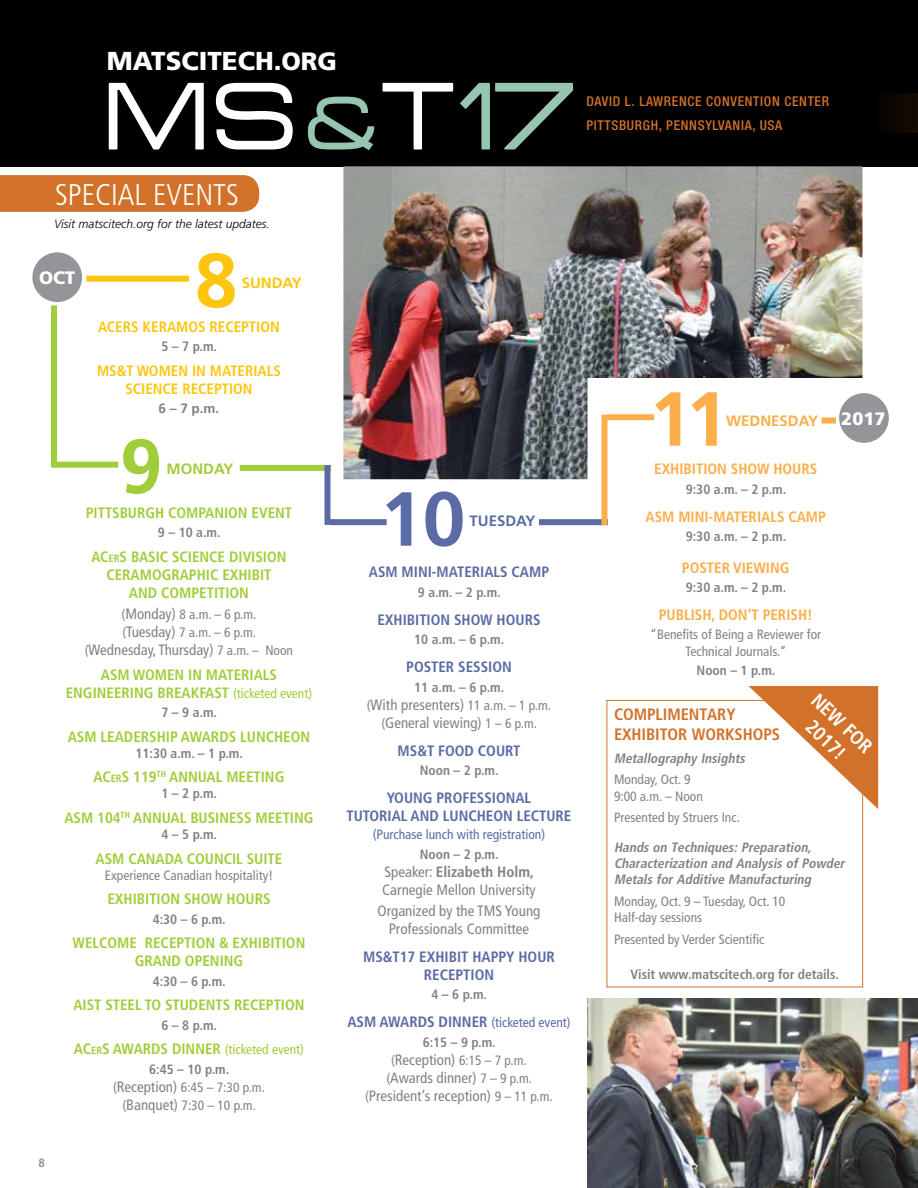
<style>
.page{position:relative;width:918px;height:1188px;background:#fff}
.page>*{position:absolute;margin:0;border:0;box-sizing:border-box;transform-origin:0 0}
.t1{font:105.3px "Acens";color:#fff}
.t2{font:700 76.5px "Frutiger";color:#5b6ba5}
.t3{font:700 76.5px "Frutiger";color:#fbae49}
.t4{font:700 76.5px "Frutiger";color:#a1cd3a}
.t5{font:700 76.5px "Frutiger";color:#fcc60e}
.t6{font:300 condensed 30px "Frutiger";color:#fff}
.t7{font:900 25.95px "Frutiger";color:#fff}
.t8{font:700 condensed 19.5px/23.4px "Frutiger";color:#fff;text-align:center}
.t9{font:900 18px "Frutiger";color:#fff}
.t10{font:700 condensed 16.5px/19.8px "Frutiger";letter-spacing:-.005em;color:#d2722a}
.t11{font:700 condensed 15px/18px "Frutiger";color:#a1cd3a;text-align:center}
.t12{font:condensed 15px/18px "Frutiger";color:#808285;text-align:center}
.t13{font:700 condensed 15px/18px "Frutiger";color:#5b6ba5;text-align:center}
.t14{font:700 condensed 15px "Frutiger";color:#fbae49}
.t15{font:700 condensed 15px/18px "Frutiger";color:#fcc60e;text-align:center}
.t16{font:700 15px "Frutiger";color:#fbae49}
.t17{font:700 15px "Frutiger";color:#5b6ba5}
.t18{font:700 15px "Frutiger";color:#a1cd3a}
.t19{font:700 15px "Frutiger";color:#fcc60e}
.t20{font:condensed 13.5px/18px "Frutiger";color:#808285}
.t21{font:700 condensed 13.5px "Frutiger";letter-spacing:-.005em;color:#808285}
.t22{font:italic 700 condensed 13.5px/16.2px "Frutiger";color:#808285}
.t23{font:500 condensed 13.5px/24px "Helvetica Neue";letter-spacing:.05em;color:#d2722a}
.t24{font:condensed 13.5px "Frutiger";color:#5b6ba5}
.t25{font:700 13.5px "Frutiger";color:#808285}
.t26{font:italic 300 12px "Frutiger";color:#000}
.t27{font:700 condensed 12px "Helvetica Neue";color:#939598}
.s1{font-size:25.05px}
.s2{font-size:83.55px;color:#96c6b0}
.s3{color:#96c6b0}
.s4{font-size:10.5px}
.s5{font-size:15px}
.s6{font-size:13.5px}
.s7{font-weight:700;color:#a1cd3a}
.s8{font-weight:400;font-size:13.5px}
.s9{font-weight:700}
</style>
<div class="page">
<div style="left:0;top:0;width:918px;height:166px;background:#000"></div>
<div style="left:579px;top:93px;width:339px;height:40px;background:linear-gradient(to right,#000,#060301)"></div>
<div style="left:0;top:175px;width:259px;height:37px;background:#d2722a"></div>
<div style="left:32px;top:252px;width:50px;height:50px;background:#939598;border-radius:50%"></div>
<div style="left:54px;top:462px;width:64px;height:6px;background:#a1cd3a"></div>
<div style="left:240px;top:465px;width:90px;height:6px;background:#a1cd3a"></div>
<div style="left:86px;top:276px;width:103px;height:6px;background:#fcc60e"></div>
<div style="left:51px;top:305px;width:6px;height:163px;background:#a1cd3a"></div>
<div style="left:539px;top:519px;width:69px;height:6px;background:#5b6ba5"></div>
<div style="left:330px;top:519px;width:57px;height:6px;background:#5b6ba5"></div>
<div style="left:324px;top:465px;width:6px;height:60px;background:#5b6ba5"></div>
<div style="left:602px;top:415px;width:6px;height:110px;background:#fbae49"></div>
<div style="left:839px;top:393px;width:50px;height:50px;background:#939598;border-radius:50%"></div>
<img style="left:343px;top:166px;width:519px;height:313px">
<div style="left:607px;top:700px;width:256px;height:287px;border:1px solid #d2722a"></div>
<svg style="left:749px;top:686px;width:129px;height:123px"></svg>
<img style="left:588px;top:998px;width:330px;height:190px">
<h3 class="t7" style="left:107px;top:45px;width:232px">MATSCITECH<span class="s1">.ORG</span></h3>
<h1 class="t1" style="left:104px;top:62px;width:470px">MS<span class="s2">&amp;</span>T<span class="s3">17</span></h1>
<h3 class="t6" style="left:55px;top:178px;width:185px">SPECIAL EVENTS</h3>
<p class="t26" style="left:54px;top:217px;width:217px">Visit matscitech.org for the latest updates.</p>
<p class="t9" style="left:39px;top:267px;width:38px">OCT</p>
<h2 class="t5" style="left:195px;top:236px;width:44px">8</h2>
<p class="t19" style="left:242px;top:274px;width:62px">SUNDAY</p>
<p class="t15" style="left:98px;top:318px;width:183px">ACERS KERAMOS RECEPTION</p>
<p class="t21" style="left:161px;top:338px;width:57px">5 – 7 p.m.</p>
<p class="t15" style="left:97px;top:361px;width:185px">MS&amp;T WOMEN IN MATERIALS<br>SCIENCE RECEPTION</p>
<p class="t25" style="left:159px;top:400px;width:62px">6 – 7 p.m.</p>
<h2 class="t4" style="left:120px;top:422px;width:44px">9</h2>
<p class="t18" style="left:167px;top:460px;width:68px">MONDAY</p>
<p class="t11" style="left:86px;top:504px;width:208px">PITTSBURGH COMPANION EVENT</p>
<p class="t21" style="left:158px;top:525px;width:64px">9 – 10 a.m.</p>
<p class="t11" style="left:91px;top:548px;width:197px">AC<span class="s4">ER</span>S BASIC SCIENCE DIVISION<br>CERAMOGRAPHIC EXHIBIT<br>AND COMPETITION</p>
<p class="t20" style="left:122px;top:606px;width:136px">(<span class="s5">Monday)</span> 8 a.m. – 6 p.m. (<span class="s5">Tuesday)</span> 7 a.m. – 6 p.m.</p>
<p class="t12" style="left:85px;top:638px;width:210px;line-height:24.5px"><span class="s6">(</span>Wednesday, Thursday) <span class="s6">7 a.m. – Noon<br></span><span class="s7">ASM WOMEN IN MATERIALS</span></p>
<p class="t11" style="left:66px;top:684px;width:248px">ENGINEERING BREAKFAST <span class="s8">(ticketed event)</span></p>
<p class="t21" style="left:161px;top:704px;width:57px">7 – 9 a.m.</p>
<p class="t11" style="left:68px;top:727px;width:244px">ASM LEADERSHIP AWARDS LUNCHEON</p>
<p class="t21" style="left:136px;top:745px;width:109px">11:30 a.m. – 1 p.m.</p>
<p class="t11" style="left:94px;top:768px;width:192px">AC<span class="s4">ER</span>S 119<sup>TH</sup> ANNUAL MEETING</p>
<p class="t21" style="left:161px;top:786px;width:57px">1 – 2 p.m.</p>
<p class="t11" style="left:64px;top:809px;width:251px">ASM 104<sup>TH</sup> ANNUAL BUSINESS MEETING</p>
<p class="t21" style="left:161px;top:826px;width:57px">4 – 5 p.m.</p>
<p class="t11" style="left:96px;top:849px;width:188px">ASM CANADA COUNCIL SUITE</p>
<p class="t20" style="left:105px;top:866px;width:170px">Experience Canadian hospitality!</p>
<p class="t11" style="left:107px;top:890px;width:165px">EXHIBITION SHOW HOURS</p>
<p class="t21" style="left:153px;top:911px;width:75px">4:30 – 6 p.m.</p>
<p class="t11" style="left:73px;top:934px;width:234px">WELCOME RECEPTION &amp; EXHIBITION<br>GRAND OPENING</p>
<p class="t21" style="left:153px;top:973px;width:75px">4:30 – 6 p.m.</p>
<p class="t11" style="left:73px;top:996px;width:233px">AIST STEEL TO STUDENTS RECEPTION</p>
<p class="t21" style="left:161px;top:1017px;width:57px">6 – 8 p.m.</p>
<p class="t11" style="left:74px;top:1040px;width:232px">AC<span class="s4">ER</span>S AWARDS DINNER <span class="s8">(ticketed event)</span></p>
<p class="t20" style="left:113px;top:1060px;width:153px;text-align:center"><span class="s9">6:45 – 10 p.m.<br></span>(<span class="s5">Reception)</span> 6:45 – 7:30 p.m. (<span class="s5">Banquet)</span> 7:30 – 10 p.m.</p>
<h2 class="t2" style="left:380px;top:474px;width:87px">10</h2>
<p class="t17" style="left:470px;top:512px;width:68px">TUESDAY</p>
<p class="t13" style="left:369px;top:563px;width:182px">ASM MINI-MATERIALS CAMP</p>
<p class="t21" style="left:418px;top:584px;width:84px">9 a.m. – 2 p.m.</p>
<p class="t13" style="left:377px;top:611px;width:165px">EXHIBITION SHOW HOURS</p>
<p class="t21" style="left:414px;top:632px;width:91px">10 a.m. – 6 p.m.</p>
<p class="t13" style="left:406px;top:658px;width:107px">POSTER SESSION</p>
<p class="t21" style="left:414px;top:679px;width:91px">11 a.m. – 6 p.m.</p>
<p class="t12" style="left:367px;top:696px;width:186px"><span class="s6">(</span>With presenters) <span class="s6">11 a.m. – 1 p.m. (</span>General viewing) <span class="s6">1 – 6 p.m.</span></p>
<p class="t13" style="left:398px;top:741px;width:124px">MS&amp;T FOOD COURT</p>
<p class="t21" style="left:420px;top:762px;width:80px">Noon – 2 p.m.</p>
<p class="t13" style="left:347px;top:789px;width:226px">YOUNG PROFESSIONAL<br>TUTORIAL AND LUNCHEON LECTURE</p>
<p class="t24" style="left:373px;top:827px;width:174px">(Purchase lunch with registration)</p>
<p class="t21" style="left:420px;top:846px;width:80px">Noon – 2 p.m.</p>
<p class="t12" style="left:382px;top:862px;width:155px;text-align:left">Speaker: <span class="s9">Elizabeth Holm,<br></span>Carnegie Mellon University</p>
<p class="t12" style="left:378px;top:902px;width:164px">Organized by the TMS Young<br>Professionals Committee</p>
<p class="t13" style="left:363px;top:948px;width:193px">MS&amp;T17 EXHIBIT HAPPY HOUR<br>RECEPTION</p>
<p class="t21" style="left:431px;top:987px;width:57px">4 – 6 p.m.</p>
<p class="t13" style="left:347px;top:1013px;width:225px">ASM AWARDS DINNER <span class="s8">(ticketed event)</span></p>
<p class="t20" style="left:391px;top:1033px;width:137px;text-align:center"><span class="s9">6:15 – 9 p.m. </span>(<span class="s5">Reception)</span> 6:15 – 7 p.m.</p>
<p class="t12" style="left:365px;top:1069px;width:189px"><span class="s6">(</span>Awards dinner) <span class="s6">7 – 9 p.m. (</span>President’s reception) <span class="s6">9 – 11 p.m.</span></p>
<p class="t23" style="left:586px;top:89px;width:244px">DAVID L. LAWRENCE CONVENTION CENTER<br>PITTSBURGH, PENNSYLVANIA, USA</p>
<h2 class="t3" style="left:649px;top:374px;width:80px">11</h2>
<p class="t16" style="left:726px;top:412px;width:93px">WEDNESDAY</p>
<p class="t14" style="left:654px;top:460px;width:165px">EXHIBITION SHOW HOURS</p>
<p class="t21" style="left:686px;top:481px;width:102px">9:30 a.m. – 2 p.m.</p>
<p class="t14" style="left:646px;top:507px;width:182px">ASM MINI-MATERIALS CAMP</p>
<p class="t21" style="left:686px;top:528px;width:102px">9:30 a.m. – 2 p.m.</p>
<p class="t14" style="left:682px;top:558px;width:109px">POSTER VIEWING</p>
<p class="t21" style="left:686px;top:579px;width:102px">9:30 a.m. – 2 p.m.</p>
<p class="t14" style="left:659px;top:606px;width:155px">PUBLISH, DON’T PERISH!</p>
<p class="t20" style="left:650px;top:627px;width:172px;line-height:16.2px;text-align:center">“Benefits of Being a Reviewer for<br>Technical Journals.”</p>
<p class="t21" style="left:697px;top:662px;width:80px">Noon – 1 p.m.</p>
<p class="t9" style="left:841px;top:407px;width:46px">2017</p>
<h3 class="t8" style="left:823px;top:688px;width:78px;rotate:44deg">NEW FOR<br>2017!</h3>
<p class="t10" style="left:614px;top:704px;width:168px">COMPLIMENTARY<br>EXHIBITOR WORKSHOPS</p>
<p class="t22" style="left:614px;top:750px;width:135px">Metallography Insights</p>
<p class="t20" style="left:614px;top:772px;width:90px;line-height:16.2px">Monday, Oct. 9<br>9:00 a.m. – Noon</p>
<p class="t20" style="left:614px;top:809px;width:127px">Presented by Struers Inc.</p>
<p class="t22" style="left:614px;top:839px;width:235px">Hands on Techniques: Preparation,<br>Characterization and Analysis of Powder<br>Metals for Additive Manufacturing</p>
<p class="t20" style="left:614px;top:893px;width:173px;line-height:16.2px">Monday, Oct. 9 – Tuesday, Oct. 10<br>Half-day sessions</p>
<p class="t20" style="left:614px;top:930px;width:152px">Presented by Verder Scientific</p>
<p class="t21" style="left:631px;top:966px;width:210px">Visit www.matscitech.org for details.</p>
<p class="t27" style="left:39px;top:1156px;width:7px">8</p>
</div>
